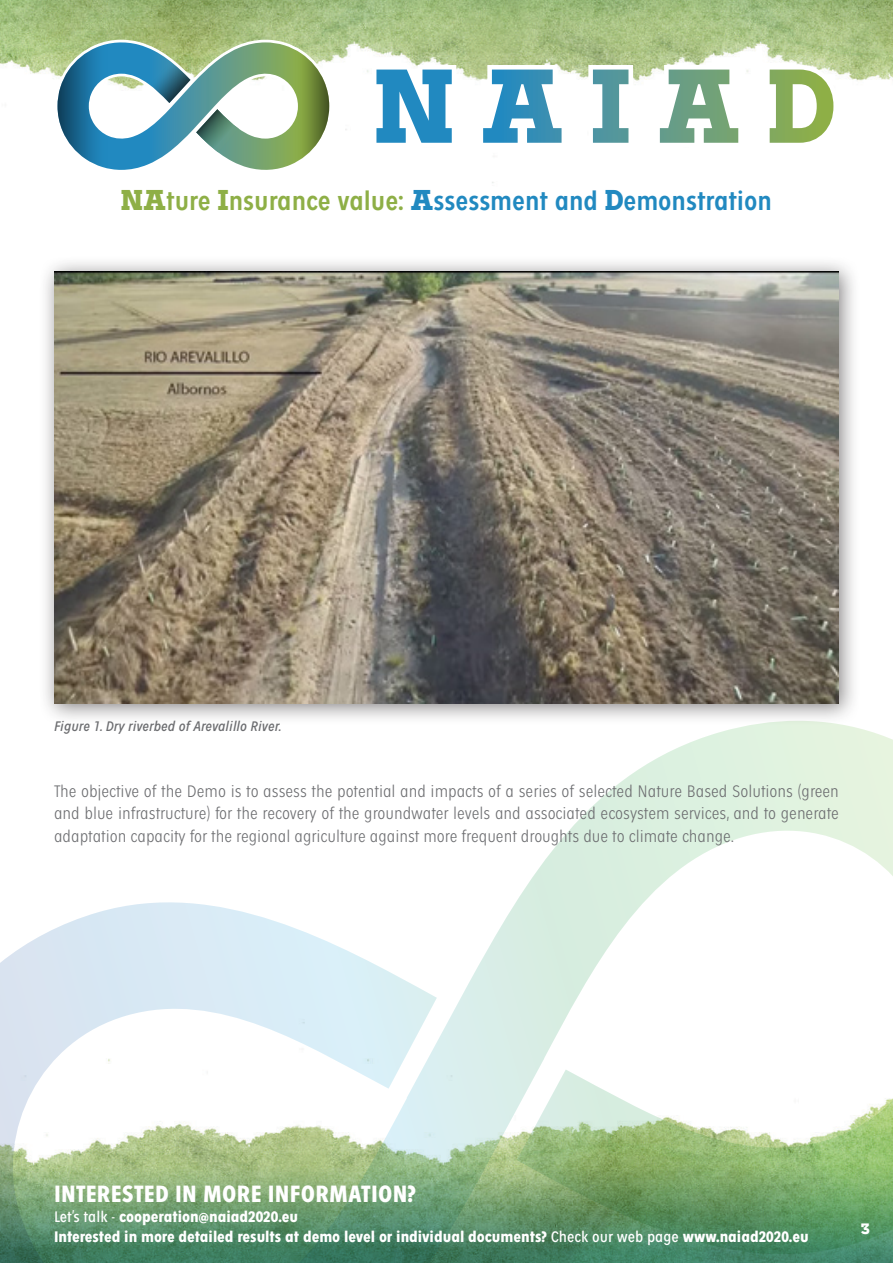
<style>
.page{position:relative;width:893px;height:1263px;background:#fff}
.page>*{position:absolute;margin:0;border:0;box-sizing:border-box;transform-origin:0 0}
.t1{font:600 condensed 28.5px "Fenomen Sans";color:#2189c0}
.t2{font:700 condensed 25.5px "Fenomen Sans";letter-spacing:.01em;color:#fff}
.t3{font:300 condensed 18px/22.5px "Fenomen Sans";color:#6c6d70;text-align:justify}
.t4{font:700 condensed 16.5px/19.8px "Fenomen Sans";color:#fff}
.t5{font:italic condensed 15px "Fenomen Sans";color:#6c6d70}
.t6{font:900 15px "Arbour";color:#fff}
.s1{font-family:"Arbour";font-weight:900;font-stretch:normal;color:#8eaf46}
.s2{color:#8eaf46}
.s3{font-family:"Arbour";font-weight:900;font-stretch:normal}
.s4{font-weight:400}
</style>
<div class="page">
<svg style="left:0;top:726px;width:893px;height:432px"></svg>
<img style="left:0;top:0;width:893px;height:183px">
<svg style="left:0;top:1158px;width:893px;height:105px;background:#699a6b"></svg>
<svg style="left:55px;top:40px;width:277px;height:133px"></svg>
<svg style="left:372px;top:65px;width:466px;height:82px"></svg>
<div style="left:38px;top:255px;width:823px;height:471px;background:#231f20;opacity:.55"></div>
<img style="left:54px;top:271px;width:785px;height:433px">
<h1 class="t1" style="left:121px;top:186px;width:653px"><span class="s1">NA</span><span class="s2">ture</span> <span class="s1">I</span><span class="s2">nsurance value:</span> <span class="s3">A</span>ssessment and <span class="s3">D</span>emonstration</h1>
<p class="t5" style="left:54px;top:718px;width:229px">Figure 1. Dry riverbed of Arevalillo River.</p>
<p class="t3" style="left:54px;top:779px;width:786px">The objective of the Demo is to assess the potential and impacts of a series of selected Nature Based Solutions (green and blue infrastructure) for the recovery of the groundwater levels and associated ecosystem services, and to generate adaptation capacity for the regional agriculture against more frequent droughts due to climate change.</p>
<h2 class="t2" style="left:54px;top:1180px;width:363px">INTERESTED IN MORE INFORMATION?</h2>
<p class="t4" style="left:54px;top:1207px;width:756px"><span class="s4">Let’s talk -</span> cooperation@naiad2020.eu<br>Interested in more detailed results at demo level or individual documents? <span class="s4">Check our web page</span> www.naiad2020.eu</p>
<p class="t6" style="left:861px;top:1219px;width:11px">3</p>
</div>
